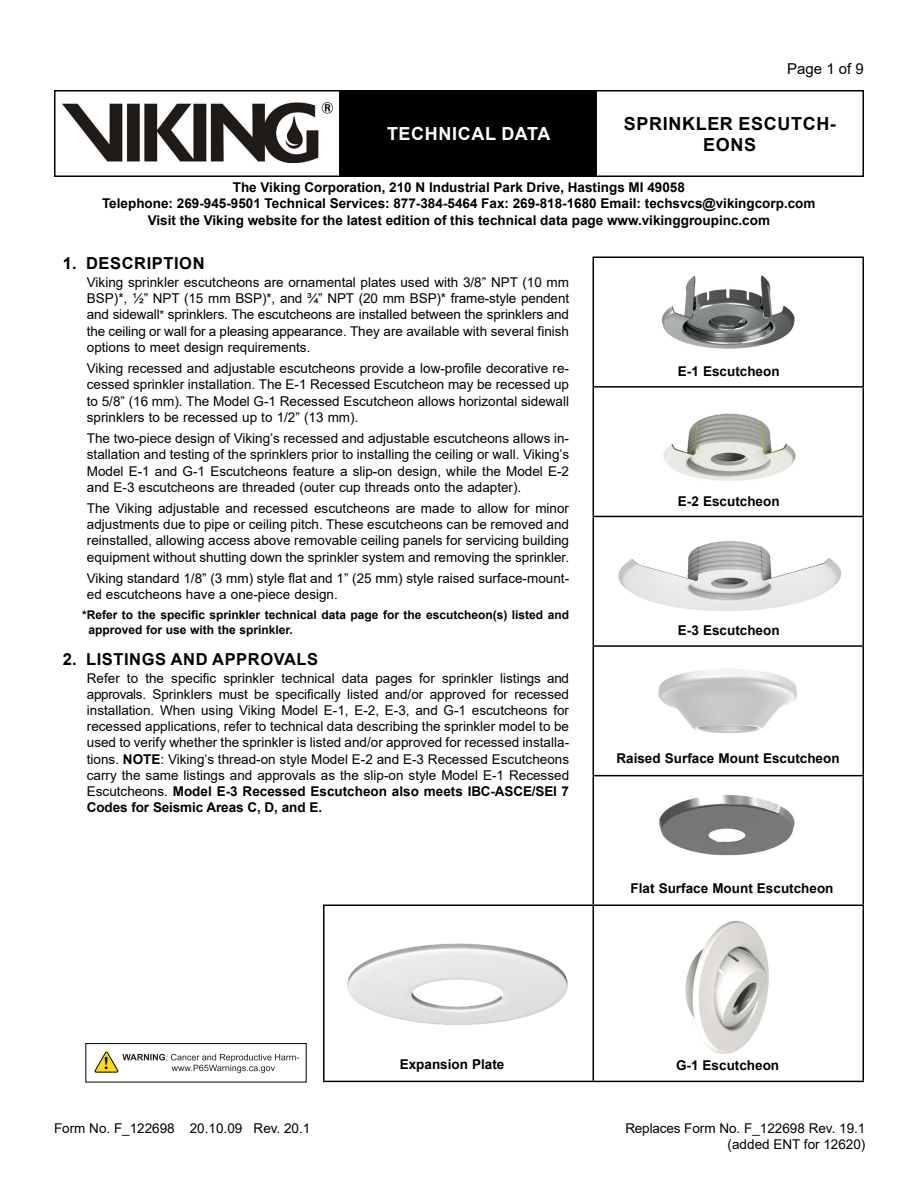
<style>
.page{position:relative;width:918px;height:1188px;background:#fff}
.page>*{position:absolute;margin:0;border:0;box-sizing:border-box;transform-origin:0 0}
.t1{font:700 18px/21.6px "Arial";letter-spacing:.035em;color:#000;text-align:center}
.t2{font:700 18px "Arial";letter-spacing:.035em;color:#fff}
.t3{font:700 16.5px "Arial";letter-spacing:.035em;color:#000}
.t4{font:15px "Arial";color:#000}
.t5{font:13.5px/16.2px "Arial";color:#000;text-align:justify}
.t6{font:700 13.5px/16.2px "Arial";color:#000;text-align:center}
.t7{font:700 12px/15px "Arial";color:#000}
.s1{font-size:12px}
.s2{font-weight:700}
</style>
<div class="page">
<div style="left:54px;top:90px;width:810px;height:87px;border:2px solid #000"></div>
<div style="left:340px;top:91px;width:257px;height:85px;background:#000"></div>
<img style="left:63px;top:102px;width:269px;height:60px">
<img style="left:658px;top:669px;width:139px;height:64px">
<img style="left:661px;top:275px;width:134px;height:74px">
<img style="left:663px;top:413px;width:133px;height:68px">
<img style="left:618px;top:541px;width:224px;height:70px">
<img style="left:347px;top:943px;width:221px;height:82px">
<img style="left:659px;top:795px;width:136px;height:61px">
<img style="left:685px;top:920px;width:84px;height:134px">
<hr style="left:592px;top:256px;width:272px;height:2px;background:#000">
<hr style="left:592px;top:258px;width:2px;height:128px;background:#000">
<hr style="left:862px;top:258px;width:2px;height:128px;background:#000">
<hr style="left:592px;top:386px;width:272px;height:2px;background:#000">
<hr style="left:592px;top:388px;width:2px;height:128px;background:#000">
<hr style="left:862px;top:388px;width:2px;height:128px;background:#000">
<hr style="left:592px;top:516px;width:272px;height:1px;background:#000">
<hr style="left:592px;top:517px;width:2px;height:128px;background:#000">
<hr style="left:862px;top:517px;width:2px;height:128px;background:#000">
<hr style="left:592px;top:645px;width:272px;height:2px;background:#000">
<hr style="left:592px;top:647px;width:2px;height:128px;background:#000">
<hr style="left:862px;top:647px;width:2px;height:128px;background:#000">
<hr style="left:592px;top:775px;width:272px;height:1px;background:#000">
<hr style="left:592px;top:776px;width:2px;height:128px;background:#000">
<hr style="left:862px;top:776px;width:2px;height:128px;background:#000">
<hr style="left:323px;top:904px;width:270px;height:2px;background:#000">
<hr style="left:323px;top:906px;width:1px;height:175px;background:#000">
<hr style="left:593px;top:904px;width:271px;height:2px;background:#000">
<hr style="left:592px;top:906px;width:2px;height:175px;background:#000">
<hr style="left:862px;top:906px;width:2px;height:175px;background:#000">
<hr style="left:323px;top:1081px;width:270px;height:1px;background:#000">
<hr style="left:593px;top:1081px;width:271px;height:1px;background:#000">
<svg style="left:94px;top:1051px;width:205px;height:22px"></svg>
<h1 class="t2" style="left:387px;top:121px;width:165px">TECHNICAL DATA</h1>
<p class="t4" style="left:787px;top:59px;width:78px">Page 1 of 9</p>
<h1 class="t1" style="left:624px;top:113px;width:213px">SPRINKLER ESCUTCH-<br>EONS</h1>
<p class="t6" style="left:102px;top:180px;width:715px">The Viking Corporation, 210 N Industrial Park Drive, Hastings MI 49058<br>Telephone: 269-945-9501 Technical Services: 877-384-5464 Fax: 269-818-1680 Email: techsvcs@vikingcorp.com<br>Visit the Viking website for the latest edition of this technical data page www.vikinggroupinc.com</p>
<p class="t3" style="left:63px;top:252px;width:143px">1. DESCRIPTION</p>
<p class="t5" style="left:87px;top:274px;width:484px">Viking sprinkler escutcheons are ornamental plates used with 3/8” NPT (10 mm BSP)*, ½” NPT (15 mm BSP)*, and ¾” NPT (20 mm BSP)* frame-style pendent and sidewall<span class="s1">*</span> sprinklers. The escutcheons are installed between the sprinklers and the ceiling or wall for a pleasing appearance. They are available with several finish options to meet design requirements.</p>
<p class="t5" style="left:87px;top:360px;width:484px">Viking recessed and adjustable escutcheons provide a low-profile decorative re&shy;cessed sprinkler installation. The E-1 Recessed Escutcheon may be recessed up to 5/8” (16 mm). The Model G-1 Recessed Escutcheon allows horizontal sidewall sprinklers to be recessed up to 1/2” (13 mm).</p>
<p class="t5" style="left:87px;top:430px;width:484px">The two-piece design of Viking’s recessed and adjustable escutcheons allows in&shy;stallation and testing of the sprinklers prior to installing the ceiling or wall. Viking’s Model E-1 and G-1 Escutcheons feature a slip-on design, while the Model E-2 and E-3 escutcheons are threaded (outer cup threads onto the adapter).</p>
<p class="t5" style="left:87px;top:500px;width:484px">The Viking adjustable and recessed escutcheons are made to allow for minor adjustments due to pipe or ceiling pitch. These escutcheons can be removed and reinstalled, allowing access above removable ceiling panels for servicing building equipment without shutting down the sprinkler system and removing the sprinkler.</p>
<p class="t5" style="left:87px;top:570px;width:484px">Viking standard 1/8” (3 mm) style flat and 1” (25 mm) style raised surface-mount&shy;ed escutcheons have a one-piece design.</p>
<p class="t7" style="left:88px;top:608px;width:482px;text-indent:-6px">*Refer to the specific sprinkler technical data page for the escutcheon(s) listed and approved for use with the sprinkler.</p>
<p class="t3" style="left:63px;top:647px;width:257px">2. LISTINGS AND APPROVALS</p>
<p class="t5" style="left:87px;top:670px;width:484px">Refer to the specific sprinkler technical data pages for sprinkler listings and approvals. Sprinklers must be specifically listed and/or approved for recessed installation. When using Viking Model E-1, E-2, E-3, and G-1 escutcheons for recessed applications, refer to technical data describing the sprinkler model to be used to verify whether the sprinkler is listed and/or approved for recessed installa&shy;tions. <span class="s2">NOTE</span>: Viking’s thread-on style Model E-2 and E-3 Recessed Escutcheons carry the same listings and approvals as the slip-on style Model E-1 Recessed Escutcheons. <span class="s2">Model E-3 Recessed Escutcheon also meets IBC-ASCE/SEI 7<br>Codes for Seismic Areas C, D, and E.</span></p>
<p class="t6" style="left:678px;top:364px;width:103px">E-1 Escutcheon</p>
<p class="t6" style="left:678px;top:493px;width:103px">E-2 Escutcheon</p>
<p class="t6" style="left:678px;top:622px;width:103px">E-3 Escutcheon</p>
<p class="t6" style="left:616px;top:750px;width:225px">Raised Surface Mount Escutcheon</p>
<p class="t6" style="left:631px;top:881px;width:204px">Flat Surface Mount Escutcheon</p>
<p class="t5" style="left:54px;top:1120px;width:258px">Form No. F_122698 20.10.09 Rev. 20.1</p>
<p class="t6" style="left:400px;top:1057px;width:106px">Expansion Plate</p>
<p class="t6" style="left:676px;top:1058px;width:105px">G-1 Escutcheon</p>
<p class="t5" style="left:625px;top:1120px;width:242px;text-align:right">Replaces Form No. F_122698 Rev. 19.1 (added ENT for 12620)</p>
</div>
